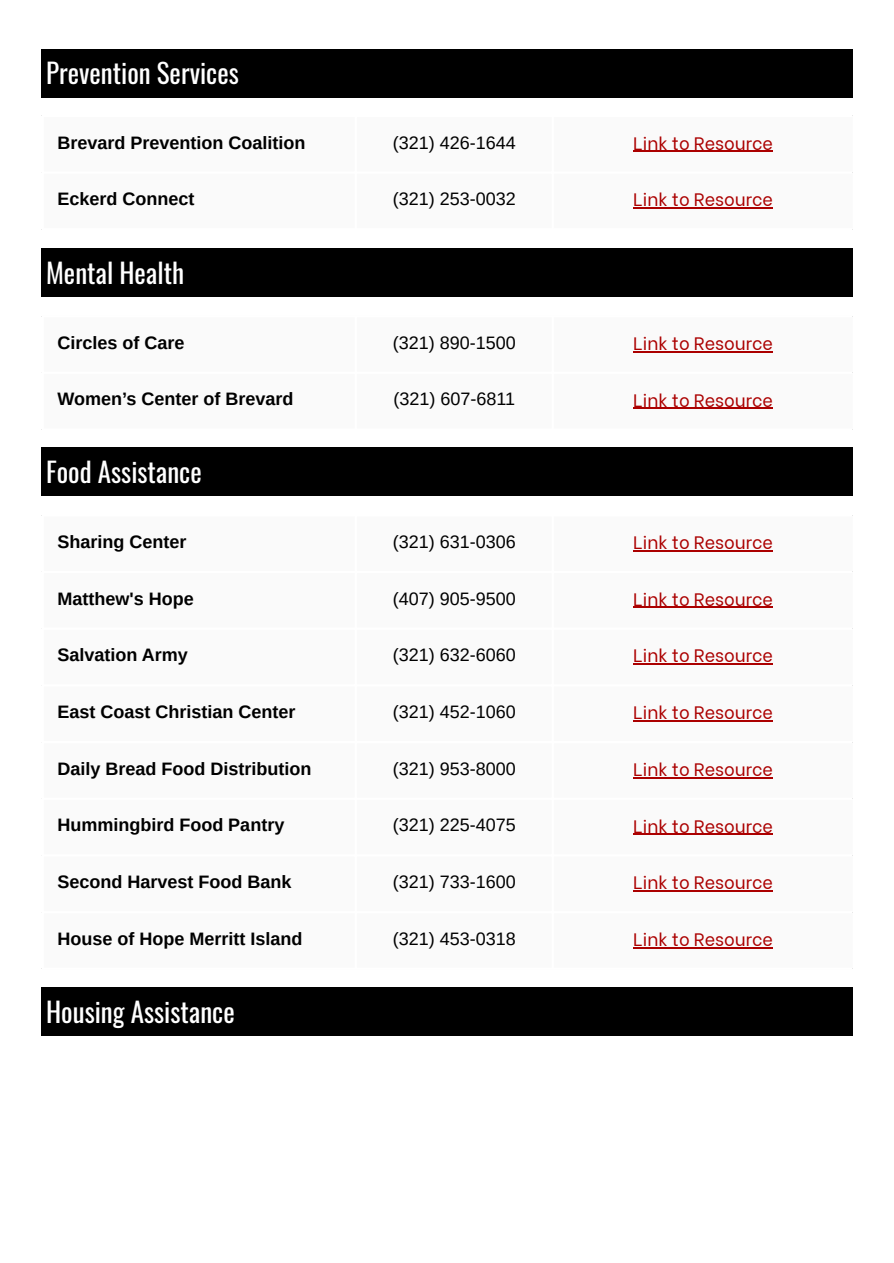
<style>
.page{position:relative;width:894px;height:1263px;background:#fff}
.page>*{position:absolute;margin:0;border:0;box-sizing:border-box;transform-origin:0 0}
.t1{font:27px "Oswald";color:#fff}
.t2{font:700 18px "Arimo";color:#000}
.t3{font:18px "Be Vietnam";color:#ab0000}
.t4{font:18px "Arimo";color:#000}
</style>
<div class="page">
<div style="left:42px;top:50px;width:810px;height:47px;background:#000"></div>
<hr style="left:633px;top:151px;width:139px;height:1px;background:#ab0000">
<hr style="left:633px;top:207px;width:139px;height:2px;background:#ab0000">
<div style="left:42px;top:249px;width:810px;height:48px;background:#000"></div>
<hr style="left:633px;top:351px;width:139px;height:1px;background:#ab0000">
<hr style="left:633px;top:408px;width:139px;height:1px;background:#ab0000">
<div style="left:42px;top:448px;width:810px;height:48px;background:#000"></div>
<hr style="left:633px;top:550px;width:139px;height:1px;background:#ab0000">
<hr style="left:633px;top:607px;width:139px;height:1px;background:#ab0000">
<hr style="left:633px;top:664px;width:139px;height:1px;background:#ab0000">
<hr style="left:633px;top:720px;width:139px;height:1px;background:#ab0000">
<hr style="left:633px;top:777px;width:139px;height:1px;background:#ab0000">
<hr style="left:633px;top:834px;width:139px;height:1px;background:#ab0000">
<hr style="left:633px;top:890px;width:139px;height:1px;background:#ab0000">
<hr style="left:633px;top:947px;width:139px;height:1px;background:#ab0000">
<div style="left:42px;top:988px;width:810px;height:48px;background:#000"></div>
<p class="t1" style="left:46px;top:52px;width:194px">Prevention Services</p>
<p class="t2" style="left:57px;top:132px;width:249px">Brevard Prevention Coalition</p>
<p class="t4" style="left:392px;top:132px;width:125px">(321) 426-1644</p>
<p class="t3" style="left:633px;top:128px;width:141px">Link to Resource</p>
<p class="t2" style="left:57px;top:189px;width:138px">Eckerd Connect</p>
<p class="t4" style="left:392px;top:189px;width:125px">(321) 253-0032</p>
<p class="t3" style="left:633px;top:185px;width:141px">Link to Resource</p>
<p class="t1" style="left:46px;top:251px;width:139px">Mental Health</p>
<p class="t2" style="left:57px;top:332px;width:128px">Circles of Care</p>
<p class="t4" style="left:392px;top:332px;width:125px">(321) 890-1500</p>
<p class="t3" style="left:633px;top:328px;width:141px">Link to Resource</p>
<p class="t2" style="left:57px;top:389px;width:237px">Women’s Center of Brevard</p>
<p class="t4" style="left:393px;top:389px;width:123px">(321) 607-6811</p>
<p class="t3" style="left:633px;top:385px;width:141px">Link to Resource</p>
<p class="t1" style="left:46px;top:450px;width:157px">Food Assistance</p>
<p class="t2" style="left:57px;top:532px;width:130px">Sharing Center</p>
<p class="t4" style="left:392px;top:532px;width:125px">(321) 631-0306</p>
<p class="t3" style="left:633px;top:527px;width:141px">Link to Resource</p>
<p class="t2" style="left:57px;top:588px;width:138px">Matthew's Hope</p>
<p class="t4" style="left:392px;top:588px;width:125px">(407) 905-9500</p>
<p class="t3" style="left:633px;top:584px;width:141px">Link to Resource</p>
<p class="t2" style="left:57px;top:645px;width:132px">Salvation Army</p>
<p class="t4" style="left:392px;top:645px;width:125px">(321) 632-6060</p>
<p class="t3" style="left:633px;top:641px;width:141px">Link to Resource</p>
<p class="t2" style="left:57px;top:702px;width:239px">East Coast Christian Center</p>
<p class="t4" style="left:392px;top:702px;width:125px">(321) 452-1060</p>
<p class="t3" style="left:633px;top:698px;width:141px">Link to Resource</p>
<p class="t2" style="left:57px;top:758px;width:255px">Daily Bread Food Distribution</p>
<p class="t4" style="left:392px;top:758px;width:125px">(321) 953-8000</p>
<p class="t3" style="left:633px;top:754px;width:141px">Link to Resource</p>
<p class="t2" style="left:57px;top:815px;width:228px">Hummingbird Food Pantry</p>
<p class="t4" style="left:392px;top:815px;width:125px">(321) 225-4075</p>
<p class="t3" style="left:633px;top:811px;width:141px">Link to Resource</p>
<p class="t2" style="left:57px;top:872px;width:235px">Second Harvest Food Bank</p>
<p class="t4" style="left:392px;top:872px;width:125px">(321) 733-1600</p>
<p class="t3" style="left:633px;top:868px;width:141px">Link to Resource</p>
<p class="t2" style="left:57px;top:928px;width:246px">House of Hope Merritt Island</p>
<p class="t4" style="left:392px;top:928px;width:125px">(321) 453-0318</p>
<p class="t3" style="left:633px;top:924px;width:141px">Link to Resource</p>
<p class="t1" style="left:46px;top:990px;width:190px">Housing Assistance</p>
</div>
